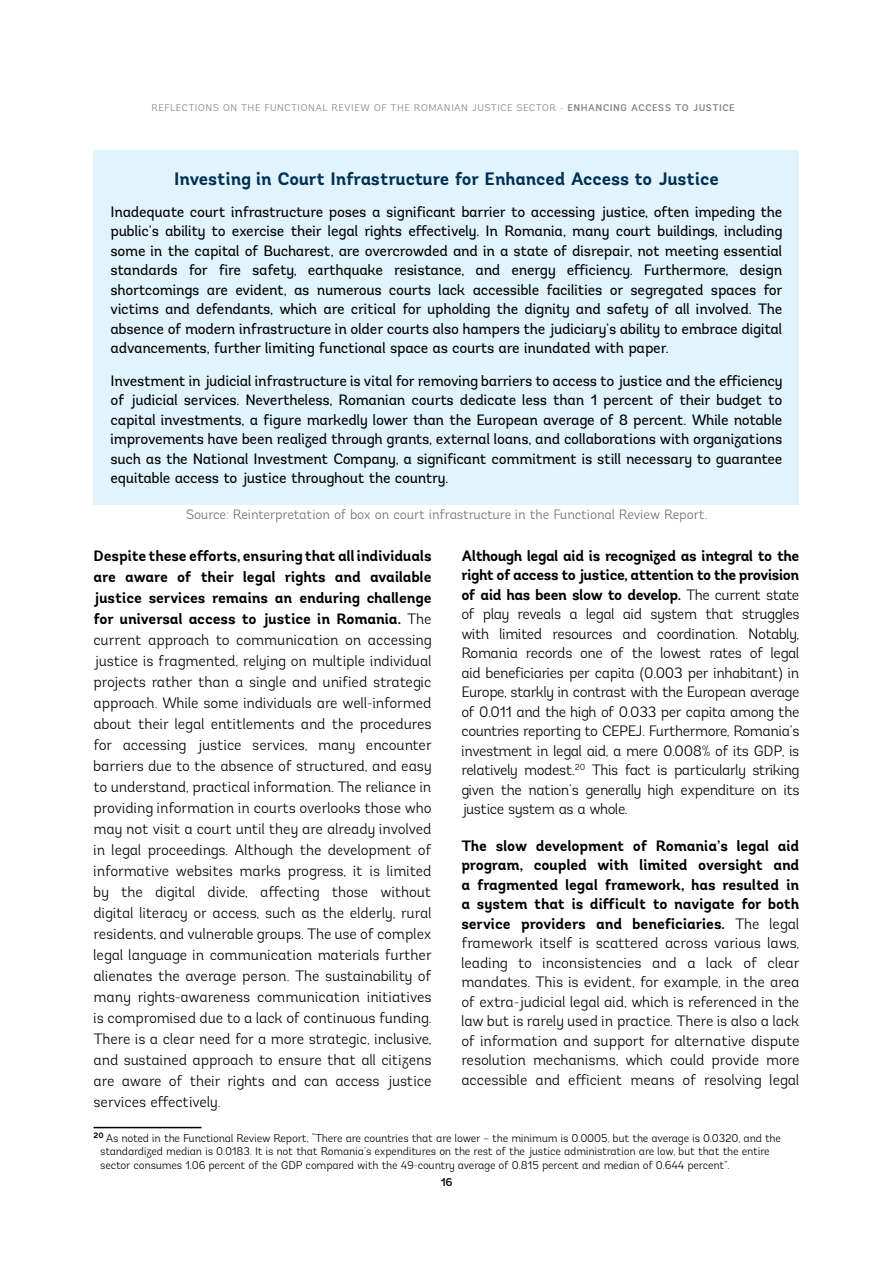
<style>
.page{position:relative;width:893px;height:1263px;background:#fff}
.page>*{position:absolute;margin:0;border:0;box-sizing:border-box;transform-origin:0 0}
.t1{font:700 18px "Andes";letter-spacing:-.01em;color:#002f54}
.t2{font:300 15px/21px "Andes";letter-spacing:-.01em;color:#000;text-align:justify}
.t3{font:15px/19.5px "Andes";letter-spacing:-.02em;color:#000;text-align:justify}
.t4{font:300 13.5px "Andes";letter-spacing:-.015em;color:#6d6e71}
.t5{font:300 11.25px/14px "Andes";letter-spacing:-.02em;color:#000}
.t6{font:500 11.25px "Andes";color:#000}
.t7{font:300 9.75px "Andes";letter-spacing:.04em;color:#808285}
.s1{font-weight:500}
.s2{font-weight:700}
</style>
<div class="page">
<hr style="left:94px;top:1127px;width:108px;height:1px;background:#000">
<div style="left:94px;top:150px;width:705px;height:354px;background:#e1f4fd"></div>
<p class="t7" style="left:152px;top:102px;width:585px">REFLECTIONS ON THE FUNCTIONAL REVIEW OF THE ROMANIAN JUSTICE SECTOR - <span class="s1">ENHANCING ACCESS TO JUSTICE</span></p>
<p class="t1" style="left:174px;top:167px;width:546px">Investing in Court Infrastructure for Enhanced Access to Justice</p>
<p class="t3" style="left:111px;top:202px;width:673px">Inadequate court infrastructure poses a significant barrier to accessing justice, often impeding the public’s ability to exercise their legal rights effectively. In Romania, many court buildings, including some in the capital of Bucharest, are overcrowded and in a state of disrepair, not meeting essential standards for fire safety, earthquake resistance, and energy efficiency. Furthermore, design shortcomings are evident, as numerous courts lack accessible facilities or segregated spaces for victims and defendants, which are critical for upholding the dignity and safety of all involved. The absence of modern infrastructure in older courts also hampers the judiciary’s ability to embrace digital advancements, further limiting functional space as courts are inundated with paper.</p>
<p class="t3" style="left:111px;top:371px;width:673px">Investment in judicial infrastructure is vital for removing barriers to access to justice and the efficiency of judicial services. Nevertheless, Romanian courts dedicate less than 1 percent of their budget to capital investments, a figure markedly lower than the European average of 8 percent. While notable improvements have been realized through grants, external loans, and collaborations with organizations such as the National Investment Company, a significant commitment is still necessary to guarantee equitable access to justice throughout the country.</p>
<p class="t4" style="left:186px;top:506px;width:523px">Source: Reinterpretation of box on court infrastructure in the Functional Review Report.</p>
<p class="t2" style="left:94px;top:545px;width:340px"><span class="s2">Despite these efforts, ensuring that all individuals are aware of their legal rights and available justice services remains an enduring challenge for universal access to justice in Romania.</span> The current approach to communication on accessing justice is fragmented, relying on multiple individual projects rather than a single and unified strategic approach. While some individuals are well-informed about their legal entitlements and the procedures for accessing justice services, many encounter barriers due to the absence of structured, and easy to understand, practical information. The reliance in providing information in courts overlooks those who may not visit a court until they are already involved in legal proceedings. Although the development of informative websites marks progress, it is limited by the digital divide, affecting those without digital literacy or access, such as the elderly, rural residents, and vulnerable groups. The use of complex legal language in communication materials further alienates the average person. The sustainability of many rights-awareness communication initiatives is compromised due to a lack of continuous funding.<br>There is a clear need for a more strategic, inclusive, and sustained approach to ensure that all citizens are aware of their rights and can access justice services effectively.</p>
<p class="t5" style="left:100px;top:1131px;width:682px;text-indent:-7px"><sup>20</sup> As noted in the Functional Review Report, “There are countries that are lower – the minimum is 0.0005, but the average is 0.0320, and the standardized median is 0.0183. It is not that Romania’s expenditures on the rest of the justice administration are low, but that the entire sector consumes 1.06 percent of the GDP compared with the 49-country average of 0.815 percent and median of 0.644 percent”.</p>
<p class="t2" style="left:461px;top:546px;width:340px;line-height:19.5px"><span class="s2">Although legal aid is recognized as integral to the right of access to justice, attention to the provision of aid has been slow to develop.</span> The current state of play reveals a legal aid system that struggles with limited resources and coordination. Notably, Romania records one of the lowest rates of legal aid beneficiaries per capita (0.003 per inhabitant) in Europe, starkly in contrast with the European average of 0.011 and the high of 0.033 per capita among the countries reporting to CEPEJ. Furthermore, Romania’s investment in legal aid, a mere 0.008% of its GDP, is relatively modest.<sup>20</sup> This fact is particularly striking given the nation’s generally high expenditure on its justice system as a whole.</p>
<p class="t2" style="left:461px;top:836px;width:340px;line-height:19.5px"><span class="s2">The slow development of Romania’s legal aid program, coupled with limited oversight and a fragmented legal framework, has resulted in a system that is difficult to navigate for both service providers and beneficiaries.</span> The legal framework itself is scattered across various laws, leading to inconsistencies and a lack of clear mandates. This is evident, for example, in the area of extra-judicial legal aid, which is referenced in the law but is rarely used in practice. There is also a lack of information and support for alternative dispute resolution mechanisms, which could provide more accessible and efficient means of resolving legal</p>
<p class="t6" style="left:440px;top:1175px;width:14px">16</p>
</div>
